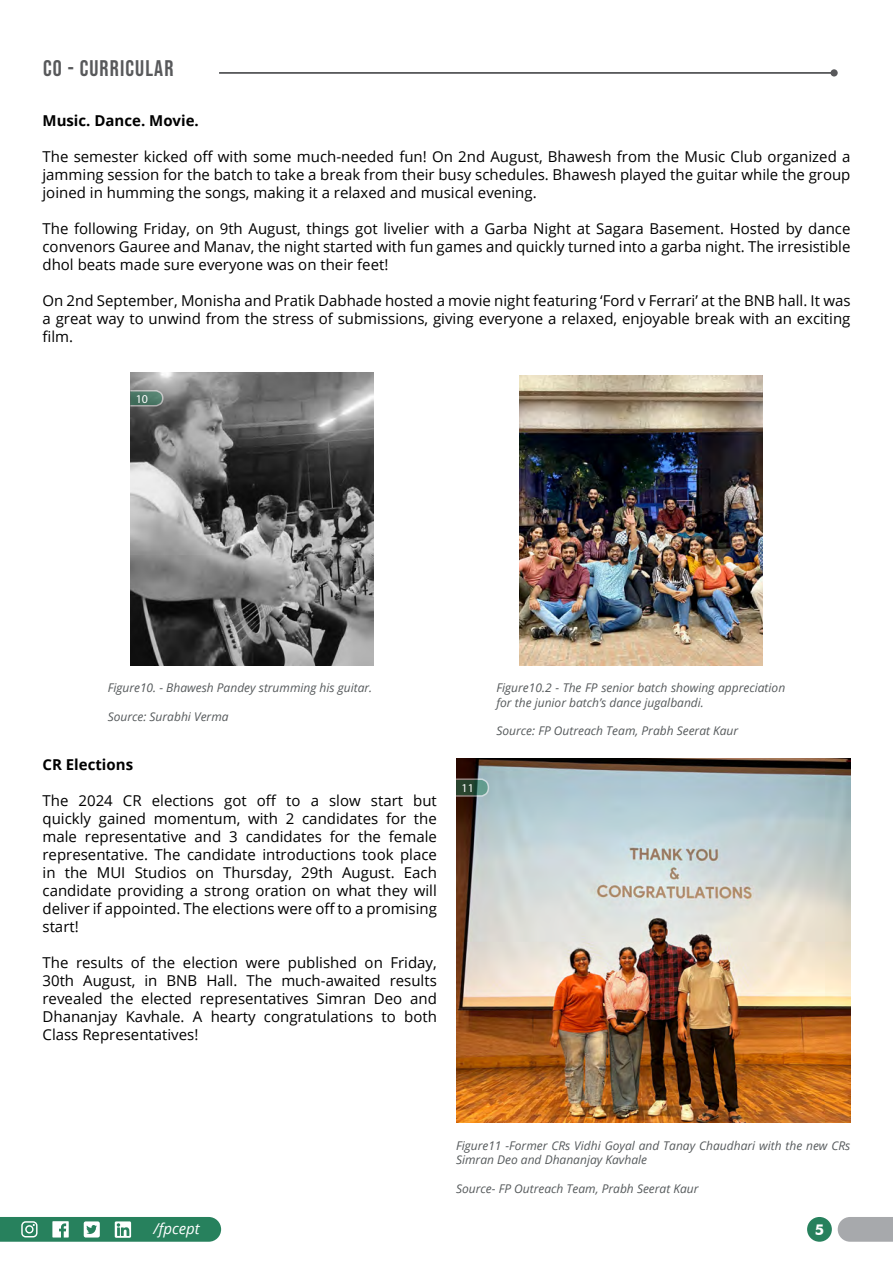
<style>
.page{position:relative;width:893px;height:1263px;background:#fff}
.page>*{position:absolute;margin:0;border:0;box-sizing:border-box;transform-origin:0 0}
.t1{font:22.5px "Bebas Neue";letter-spacing:.05em;color:#58595b}
.t2{font:15px/18px "Open Sans";color:#000;text-align:justify}
.t3{font:700 15px "Open Sans";color:#000}
.t4{font:italic 15px "Open Sans";color:#fff}
.t5{font:700 15px "Futura BT";color:#fff}
.t6{font:italic 12px/14.4px "Open Sans";color:#565a5c}
.t7{font:12px "Myriad Pro";color:#fff}
</style>
<div class="page">
<svg style="left:838px;top:1217px;width:55px;height:25px"></svg>
<svg style="left:0;top:1217px;width:221px;height:25px;background:#479375"></svg>
<div style="left:807px;top:1217px;width:25px;height:25px;background:#27815d;border-radius:50%"></div>
<hr style="left:219px;top:72px;width:615px;height:2px;background:#58595b">
<div style="left:830px;top:69px;width:8px;height:8px;background:#58595b;border-radius:50%"></div>
<img style="left:130px;top:372px;width:244px;height:293px">
<img style="left:519px;top:376px;width:244px;height:289px">
<svg style="left:130px;top:389px;width:34px;height:18px"></svg>
<img style="left:456px;top:759px;width:394px;height:364px">
<svg style="left:456px;top:778px;width:34px;height:19px"></svg>
<h1 class="t1" style="left:43px;top:56px;width:132px">CO - CURRICULAR</h1>
<p class="t3" style="left:43px;top:110px;width:158px">Music. Dance. Movie.</p>
<p class="t2" style="left:43px;top:147px;width:809px">The semester kicked off with some much-needed fun! On 2nd August, Bhawesh from the Music Club organized a jamming session for the batch to take a break from their busy schedules. Bhawesh played the guitar while the group joined in humming the songs, making it a relaxed and musical evening.</p>
<p class="t2" style="left:43px;top:219px;width:809px">The following Friday, on 9th August, things got livelier with a Garba Night at Sagara Basement. Hosted by dance convenors Gauree and Manav, the night started with fun games and quickly turned into a garba night. The irresistible dhol beats made sure everyone was on their feet!</p>
<p class="t2" style="left:43px;top:291px;width:809px">On 2nd September, Monisha and Pratik Dabhade hosted a movie night featuring ‘Ford v Ferrari’ at the BNB hall. It was a great way to unwind from the stress of submissions, giving everyone a relaxed, enjoyable break with an exciting film.</p>
<p class="t7" style="left:136px;top:391px;width:14px">10</p>
<p class="t6" style="left:108px;top:680px;width:266px">Figure10. - Bhawesh Pandey strumming his guitar.</p>
<p class="t6" style="left:108px;top:709px;width:122px">Source: Surabhi Verma</p>
<p class="t3" style="left:43px;top:754px;width:92px">CR Elections</p>
<p class="t2" style="left:43px;top:791px;width:396px">The 2024 CR elections got off to a slow start but quickly gained momentum, with 2 candidates for the male representative and 3 candidates for the female representative. The candidate introductions took place in the MUI Studios on Thursday, 29th August. Each candidate providing a strong oration on what they will deliver if appointed. The elections were off to a promising start!</p>
<p class="t2" style="left:43px;top:953px;width:396px">The results of the election were published on Friday, 30th August, in BNB Hall. The much-awaited results revealed the elected representatives Simran Deo and Dhananjay Kavhale. A hearty congratulations to both Class Representatives!</p>
<p class="t7" style="left:461px;top:780px;width:14px">11</p>
<p class="t6" style="left:496px;top:680px;width:290px">Figure10.2 - The FP senior batch showing appreciation for the junior batch’s dance jugalbandi.</p>
<p class="t6" style="left:496px;top:723px;width:243px">Source: FP Outreach Team, Prabh Seerat Kaur</p>
<p class="t6" style="left:456px;top:1138px;width:396px">Figure11 -Former CRs Vidhi Goyal and Tanay Chaudhari with the new CRs<br>Simran Deo and Dhananjay Kavhale</p>
<p class="t6" style="left:456px;top:1181px;width:244px">Source- FP Outreach Team, Prabh Seerat Kaur</p>
<p class="t4" style="left:154px;top:1218px;width:48px">/fpcept</p>
<p class="t5" style="left:815px;top:1220px;width:11px">5</p>
</div>
